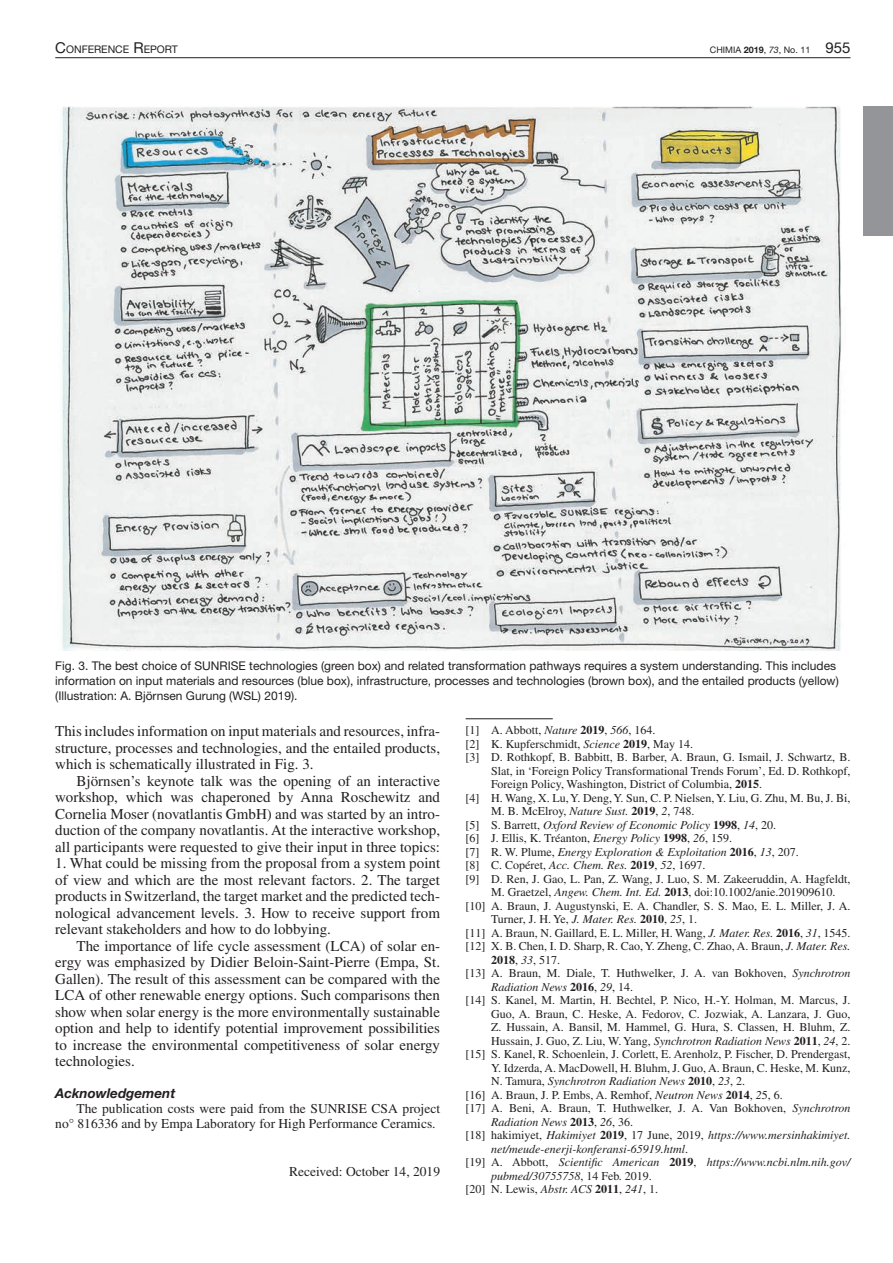
<style>
.page{position:relative;width:893px;height:1263px;background:#fff}
.page>*{position:absolute;margin:0;border:0;box-sizing:border-box;transform-origin:0 0}
.t1{font:15px/16.5px "Times LT Std";color:#231f20;text-align:justify}
.t2{font:13.5px/15px "Times LT Std";color:#231f20}
.t3{font:italic 700 13.5px "Helvetica Neue LT Std";color:#231f20}
.t4{font:12px "Times LT Std";color:#231f20}
.t5{font:italic 12px "Times LT Std";color:#231f20}
.t6{font:12px/15px "Helvetica Neue LT Std";color:#231f20}
.t7{font:10.5px "Helvetica Neue LT Std";color:#231f20}
.t8{font:9px "Helvetica Neue LT Std";color:#231f20}
.s1{font-size:15px}
.s2{font-weight:700}
.s3{font-style:italic}
.s4{font-style:normal}
.s5{font-weight:700;font-style:normal}
</style>
<div class="page">
<hr style="left:55px;top:57px;width:795px;height:1px;background:#231f20">
<div style="left:863px;top:106px;width:30px;height:130px;background:#939598"></div>
<hr style="left:466px;top:718px;width:87px;height:1px;background:#231f20">
<img style="left:62px;top:106px;width:780px;height:545px">
<p class="t7" style="left:55px;top:43px;width:124px"><span class="s1">C</span>ONFERENCE <span class="s1">R</span>EPORT</p>
<p class="t8" style="left:710px;top:45px;width:142px">CHIMIA <span class="s2">2019</span>, <span class="s3">73</span>, No. 11 <span class="s1">955</span></p>
<p class="t6" style="left:55px;top:658px;width:785px">Fig. 3. The best choice of SUNRISE technologies (green box) and related transformation pathways requires a system understanding. This includes information on input materials and resources (blue box), infrastructure, processes and technologies (brown box), and the entailed products (yellow) (Illustration: A. Björnsen Gurung (WSL) 2019).</p>
<p class="t1" style="left:55px;top:723px;width:386px">This includes information on input materials and resources, infra&shy;structure, processes and technologies, and the entailed products, which is schematically illustrated in Fig. 3.</p>
<p class="t1" style="left:55px;top:772px;width:386px;text-indent:21px">Björnsen’s keynote talk was the opening of an interactive workshop, which was chaperoned by Anna Roschewitz and Cornelia Moser (novatlantis GmbH) and was started by an intro&shy;duction of the company novatlantis. At the interactive workshop, all participants were requested to give their input in three topics:</p>
<p class="t1" style="left:55px;top:855px;width:386px">1. What could be missing from the proposal from a system point of view and which are the most relevant factors. 2. The target products in Switzerland, the target market and the predicted tech&shy;nological advancement levels. 3. How to receive support from relevant stakeholders and how to do lobbying.</p>
<p class="t1" style="left:55px;top:937px;width:386px;text-indent:21px">The importance of life cycle assessment (LCA) of solar en&shy;ergy was emphasized by Didier Beloin-Saint-Pierre (Empa, St.<br>Gallen). The result of this assessment can be compared with the LCA of other renewable energy options. Such comparisons then show when solar energy is the more environmentally sustainable option and help to identify potential improvement possibilities to increase the environmental competitiveness of solar energy technologies.</p>
<p class="t3" style="left:55px;top:1084px;width:122px">Acknowledgement</p>
<p class="t2" style="left:55px;top:1100px;width:386px;text-indent:21px">The publication costs were paid from the SUNRISE CSA project no° 816336 and by Empa Laboratory for High Performance Ceramics.</p>
<p class="t2" style="left:289px;top:1163px;width:152px">Received: October 14, 2019</p>
<p class="t4" style="left:466px;top:723px;width:191px">[1] A. Abbott, <span class="s3">Nature</span> <span class="s2">2019</span>, <span class="s3">566</span>, 164.</p>
<p class="t4" style="left:466px;top:737px;width:229px">[2] K. Kupferschmidt, <span class="s3">Science</span> <span class="s2">2019</span>, May 14.</p>
<p class="t4" style="left:466px;top:750px;width:386px">[3] D. Rothkopf, B. Babbitt, B. Barber, A. Braun, G. Ismail, J. Schwartz, B.</p>
<p class="t4" style="left:491px;top:764px;width:361px">Slat, in ‘Foreign Policy Transformational Trends Forum’, Ed. D. Rothkopf,</p>
<p class="t4" style="left:491px;top:777px;width:272px">Foreign Policy, Washington, District of Columbia, <span class="s2">2015</span>.</p>
<p class="t4" style="left:466px;top:791px;width:386px">[4] H. Wang, X. Lu, Y. Deng, Y. Sun, C. P. Nielsen, Y. Liu, G. Zhu, M. Bu, J. Bi,</p>
<p class="t4" style="left:491px;top:804px;width:205px">M. B. McElroy, <span class="s3">Nature Sust.</span> <span class="s2">2019</span>, <span class="s3">2</span>, 748.</p>
<p class="t5" style="left:466px;top:818px;width:312px"><span class="s4">[5] S. Barrett,</span> Oxford Review of Economic Policy <span class="s5">1998</span><span class="s4">,</span> 14<span class="s4">, 20.</span></p>
<p class="t4" style="left:466px;top:831px;width:268px">[6] J. Ellis, K. Tréanton, <span class="s3">Energy Policy</span> <span class="s2">1998</span>, <span class="s3">26</span>, 159.</p>
<p class="t5" style="left:466px;top:845px;width:335px"><span class="s4">[7] R. W. Plume,</span> Energy Exploration &amp; Exploitation <span class="s5">2016</span><span class="s4">,</span> 13<span class="s4">, 207.</span></p>
<p class="t4" style="left:466px;top:858px;width:241px">[8] C. Copéret, <span class="s3">Acc. Chem. Res.</span> <span class="s2">2019</span>, <span class="s3">52</span>, 1697.</p>
<p class="t4" style="left:466px;top:872px;width:386px">[9] D. Ren, J. Gao, L. Pan, Z. Wang, J. Luo, S. M. Zakeeruddin, A. Hagfeldt,</p>
<p class="t4" style="left:491px;top:885px;width:346px">M. Graetzel, <span class="s3">Angew. Chem. Int. Ed.</span> <span class="s2">2013</span>, doi:10.1002/anie.201909610.</p>
<p class="t4" style="left:466px;top:899px;width:386px">[10] A. Braun, J. Augustynski, E. A. Chandler, S. S. Mao, E. L. Miller, J. A.</p>
<p class="t4" style="left:491px;top:912px;width:208px">Turner, J. H. Ye, <span class="s3">J. Mater. Res.</span> <span class="s2">2010</span>, <span class="s3">25</span>, 1.</p>
<p class="t4" style="left:466px;top:926px;width:386px">[11] A. Braun, N. Gaillard, E. L. Miller, H. Wang, <span class="s3">J. Mater. Res.</span> <span class="s2">2016</span>, <span class="s3">31</span>, 1545.</p>
<p class="t4" style="left:466px;top:939px;width:386px">[12] X. B. Chen, I. D. Sharp, R. Cao, Y. Zheng, C. Zhao, A. Braun, <span class="s3">J. Mater. Res.</span></p>
<p class="t4" style="left:491px;top:953px;width:70px"><span class="s2">2018</span>, <span class="s3">33</span>, 517.</p>
<p class="t4" style="left:466px;top:966px;width:386px">[13] A. Braun, M. Diale, T. Huthwelker, J. A. van Bokhoven, <span class="s3">Synchrotron</span></p>
<p class="t5" style="left:491px;top:980px;width:144px">Radiation News <span class="s5">2016</span><span class="s4">,</span> 29<span class="s4">, 14.</span></p>
<p class="t4" style="left:466px;top:993px;width:386px">[14] S. Kanel, M. Martin, H. Bechtel, P. Nico, H.-Y. Holman, M. Marcus, J.</p>
<p class="t4" style="left:491px;top:1007px;width:361px">Guo, A. Braun, C. Heske, A. Fedorov, C. Jozwiak, A. Lanzara, J. Guo,</p>
<p class="t4" style="left:491px;top:1020px;width:361px">Z. Hussain, A. Bansil, M. Hammel, G. Hura, S. Classen, H. Bluhm, Z.</p>
<p class="t4" style="left:491px;top:1034px;width:361px">Hussain, J. Guo, Z. Liu, W. Yang, <span class="s3">Synchrotron Radiation News</span> <span class="s2">2011</span>, <span class="s3">24</span>, 2.</p>
<p class="t4" style="left:466px;top:1047px;width:386px">[15] S. Kanel, R. Schoenlein, J. Corlett, E. Arenholz, P. Fischer, D. Prendergast,</p>
<p class="t4" style="left:491px;top:1061px;width:361px">Y. Idzerda, A. MacDowell, H. Bluhm, J. Guo, A. Braun, C. Heske, M. Kunz,</p>
<p class="t5" style="left:491px;top:1074px;width:256px"><span class="s4">N. Tamura,</span> Synchrotron Radiation News <span class="s5">2010</span><span class="s4">,</span> 23<span class="s4">, 2.</span></p>
<p class="t4" style="left:466px;top:1088px;width:319px">[16] A. Braun, J. P. Embs, A. Remhof, <span class="s3">Neutron News</span> <span class="s2">2014</span>, <span class="s3">2</span>5, 6.</p>
<p class="t4" style="left:466px;top:1101px;width:386px">[17] A. Beni, A. Braun, T. Huthwelker, J. A. Van Bokhoven, <span class="s3">Synchrotron</span></p>
<p class="t5" style="left:491px;top:1115px;width:144px">Radiation News <span class="s5">2013</span><span class="s4">,</span> 26<span class="s4">, 36.</span></p>
<p class="t5" style="left:466px;top:1128px;width:386px"><span class="s4">[18] hakimiyet,</span> Hakimiyet <span class="s5">2019</span><span class="s4">, 17 June, 2019,</span> https://www.mersinhakimiyet.</p>
<p class="t5" style="left:491px;top:1142px;width:199px">net/meude-enerji-konferansi-65919.html<span class="s4">.</span></p>
<p class="t5" style="left:466px;top:1155px;width:386px"><span class="s4">[19] A. Abbott,</span> Scientific American <span class="s5">2019</span><span class="s4">,</span> https://www.ncbi.nlm.nih.gov/</p>
<p class="t5" style="left:491px;top:1169px;width:162px">pubmed/30755758<span class="s4">, 14 Feb. 2019.</span></p>
<p class="t4" style="left:466px;top:1182px;width:194px">[20] N. Lewis, <span class="s3">Abstr. ACS</span> <span class="s2">2011</span>, <span class="s3">241</span>, 1.</p>
</div>
